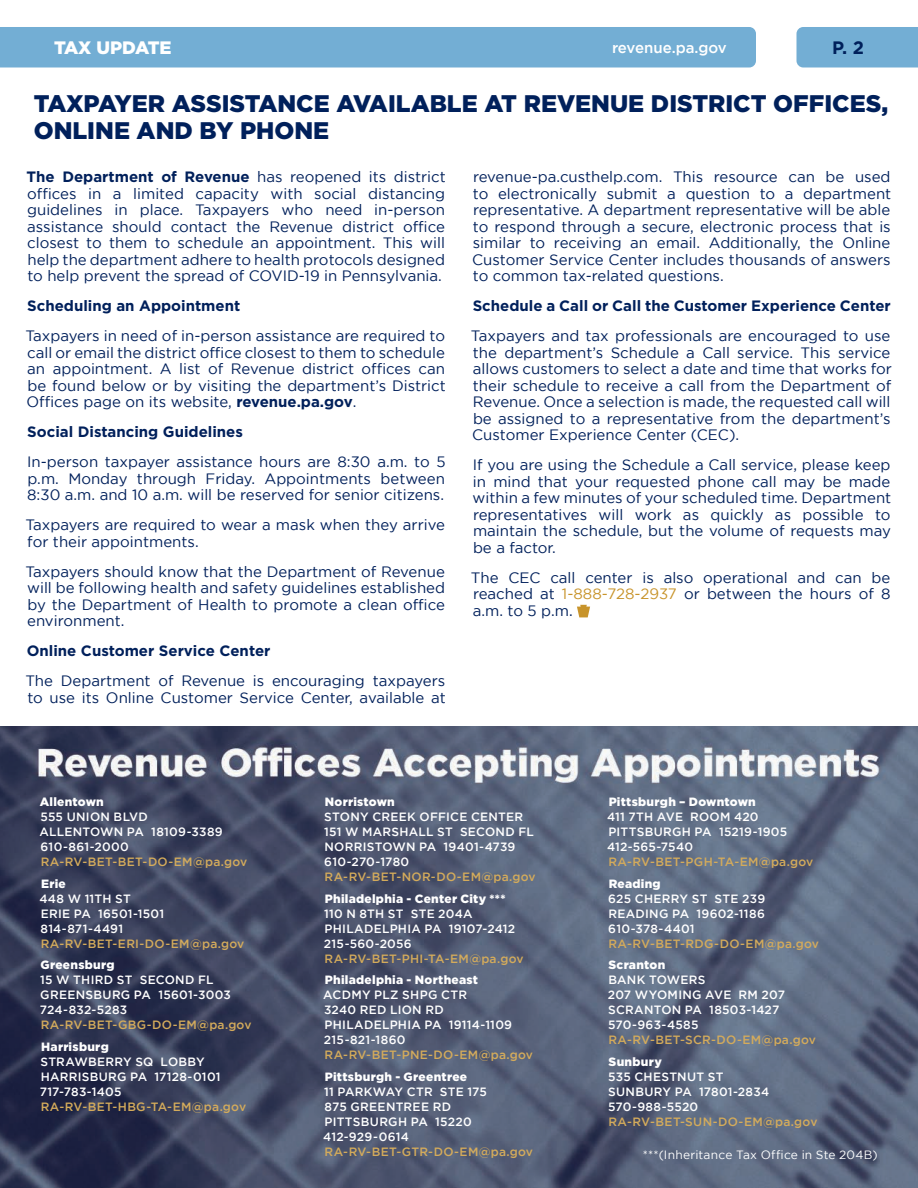
<style>
.page{position:relative;width:918px;height:1188px;background:#fff}
.page>*{position:absolute;margin:0;border:0;box-sizing:border-box;transform-origin:0 0}
.t1{font:900 24px/27px "Gotham";color:#00205b}
.t2{font:900 18px "Gotham";letter-spacing:-.02em;color:#fff}
.t3{font:700 18px "Gotham";color:#00205b}
.t4{font:15px/16.5px "Gotham";color:#00205b;text-align:justify}
.t5{font:700 15px "Gotham";color:#00205b}
.t6{font:500 15px "Gotham";color:#fff}
.t7{font:500 12px/15px "Gotham";letter-spacing:.02em;color:#fff}
.t8{font:500 12px "Gotham";letter-spacing:.02em;color:#d4ab5b}
.t9{font:900 12px "Gotham";letter-spacing:.02em;color:#fff}
.t10{font:12px "Gotham";letter-spacing:.015em;color:#fff}
.s1{font-weight:700}
.s2{color:#c8942b}
</style>
<div class="page">
<div style="left:0;top:27px;width:756px;height:40px;background:#73aed4"></div>
<div style="left:796px;top:27px;width:122px;height:40px;background:#73aed4"></div>
<svg style="left:577px;top:605px;width:13px;height:12px"></svg>
<img style="left:0;top:726px;width:918px;height:462px">
<p class="t2" style="left:54px;top:37px;width:119px">TAX UPDATE</p>
<p class="t6" style="left:612px;top:39px;width:116px">revenue.pa.gov</p>
<p class="t3" style="left:832px;top:37px;width:33px">P. 2</p>
<h1 class="t1" style="left:34px;top:89px;width:856px">TAXPAYER ASSISTANCE AVAILABLE AT REVENUE DISTRICT OFFICES,<br>ONLINE AND BY PHONE</h1>
<p class="t4" style="left:27px;top:169px;width:421px"><span class="s1">The Department of Revenue</span> has reopened its district offices in a limited capacity with social distancing guidelines in place. Taxpayers who need in-person assistance should contact the Revenue district office closest to them to schedule an appointment. This will help the department adhere to health protocols designed to help prevent the spread of COVID-19 in Pennsylvania.</p>
<p class="t5" style="left:27px;top:297px;width:215px">Scheduling an Appointment</p>
<p class="t4" style="left:25px;top:328px;width:422px">Taxpayers in need of in-person assistance are required to call or email the district office closest to them to schedule an appointment. A list of Revenue district offices can be found below or by visiting the department’s District Offices page on its website, <span class="s1">revenue.pa.gov</span>.</p>
<p class="t5" style="left:27px;top:423px;width:217px">Social Distancing Guidelines</p>
<p class="t4" style="left:27px;top:454px;width:420px">In-person taxpayer assistance hours are 8:30 a.m. to 5 p.m. Monday through Friday. Appointments between 8:30 a.m. and 10 a.m. will be reserved for senior citizens.</p>
<p class="t4" style="left:25px;top:517px;width:421px">Taxpayers are required to wear a mask when they arrive for their appointments.</p>
<p class="t4" style="left:25px;top:563px;width:421px">Taxpayers should know that the Department of Revenue will be following health and safety guidelines established by the Department of Health to promote a clean office environment.</p>
<p class="t5" style="left:27px;top:642px;width:245px">Online Customer Service Center</p>
<p class="t4" style="left:25px;top:673px;width:422px">The Department of Revenue is encouraging taxpayers to use its Online Customer Service Center, available at</p>
<p class="t4" style="left:472px;top:169px;width:421px">revenue-pa.custhelp.com. This resource can be used to electronically submit a question to a department representative. A department representative will be able to respond through a secure, electronic process that is similar to receiving an email. Additionally, the Online Customer Service Center includes thousands of answers to common tax-related questions.</p>
<p class="t5" style="left:473px;top:297px;width:420px">Schedule a Call or Call the Customer Experience Center</p>
<p class="t4" style="left:471px;top:328px;width:422px">Taxpayers and tax professionals are encouraged to use the department’s Schedule a Call service. This service allows customers to select a date and time that works for their schedule to receive a call from the Department of Revenue. Once a selection is made, the requested call will be assigned to a representative from the department’s Customer Experience Center (CEC).</p>
<p class="t4" style="left:473px;top:457px;width:420px">If you are using the Schedule a Call service, please keep in mind that your requested phone call may be made within a few minutes of your scheduled time. Department representatives will work as quickly as possible to maintain the schedule, but the volume of requests may be a factor.</p>
<p class="t4" style="left:471px;top:569px;width:421px">The CEC call center is also operational and can be reached at <span class="s2">1-888-728-2937</span> or between the hours of 8 a.m. to 5 p.m.</p>
<p class="t9" style="left:40px;top:795px;width:66px">Allentown</p>
<p class="t7" style="left:39px;top:809px;width:185px">555 UNION BLVD<br>ALLENTOWN PA 18109-3389<br>610-861-2000</p>
<p class="t8" style="left:41px;top:855px;width:208px">RA-RV-BET-BET-DO-EM@pa.gov</p>
<p class="t9" style="left:41px;top:876px;width:26px">Erie</p>
<p class="t7" style="left:39px;top:891px;width:126px">448 W 11TH ST<br>ERIE PA 16501-1501<br>814-871-4491</p>
<p class="t8" style="left:41px;top:936px;width:205px">RA-RV-BET-ERI-DO-EM@pa.gov</p>
<p class="t9" style="left:41px;top:958px;width:76px">Greensburg</p>
<p class="t7" style="left:40px;top:972px;width:193px">15 W THIRD ST SECOND FL<br>GREENSBURG PA 15601-3003<br>724-832-5283</p>
<p class="t8" style="left:41px;top:1018px;width:212px">RA-RV-BET-GBG-DO-EM@pa.gov</p>
<p class="t9" style="left:41px;top:1040px;width:69px">Harrisburg</p>
<p class="t7" style="left:40px;top:1054px;width:182px">STRAWBERRY SQ LOBBY<br>HARRISBURG PA 17128-0101<br>717-783-1405</p>
<p class="t8" style="left:41px;top:1100px;width:207px">RA-RV-BET-HBG-TA-EM@pa.gov</p>
<p class="t9" style="left:325px;top:795px;width:72px">Norristown</p>
<p class="t7" style="left:324px;top:809px;width:211px">STONY CREEK OFFICE CENTER<br>151 W MARSHALL ST SECOND FL<br>NORRISTOWN PA 19401-4739<br>610-270-1780</p>
<p class="t8" style="left:325px;top:870px;width:213px">RA-RV-BET-NOR-DO-EM@pa.gov</p>
<p class="t9" style="left:325px;top:891px;width:182px">Philadelphia - Center City ***</p>
<p class="t7" style="left:324px;top:906px;width:193px">110 N 8TH ST STE 204A<br>PHILADELPHIA PA 19107-2412<br>215-560-2056</p>
<p class="t8" style="left:325px;top:951px;width:201px">RA-RV-BET-PHI-TA-EM@pa.gov</p>
<p class="t9" style="left:325px;top:973px;width:155px">Philadelphia - Northeast</p>
<p class="t7" style="left:323px;top:987px;width:190px">ACDMY PLZ SHPG CTR<br>3240 RED LION RD<br>PHILADELPHIA PA 19114-1109<br>215-821-1860</p>
<p class="t8" style="left:325px;top:1048px;width:210px">RA-RV-BET-PNE-DO-EM@pa.gov</p>
<p class="t9" style="left:325px;top:1070px;width:144px">Pittsburgh - Greentree</p>
<p class="t7" style="left:323px;top:1084px;width:165px">11 PARKWAY CTR STE 175<br>875 GREENTREE RD<br>PITTSBURGH PA 15220<br>412-929-0614</p>
<p class="t8" style="left:325px;top:1145px;width:210px">RA-RV-BET-GTR-DO-EM@pa.gov</p>
<p class="t9" style="left:609px;top:795px;width:149px">Pittsburgh – Downtown</p>
<p class="t7" style="left:607px;top:809px;width:182px">411 7TH AVE ROOM 420<br>PITTSBURGH PA 15219-1905<br>412-565-7540</p>
<p class="t8" style="left:608px;top:855px;width:206px">RA-RV-BET-PGH-TA-EM@pa.gov</p>
<p class="t9" style="left:609px;top:876px;width:54px">Reading</p>
<p class="t7" style="left:608px;top:891px;width:159px;text-align:justify">625 CHERRY ST STE 239<br>READING PA 19602-1186<br>610-378-4401</p>
<p class="t8" style="left:608px;top:936px;width:212px">RA-RV-BET-RDG-DO-EM@pa.gov</p>
<p class="t9" style="left:609px;top:958px;width:58px">Scranton</p>
<p class="t7" style="left:608px;top:972px;width:179px">BANK TOWERS<br>207 WYOMING AVE RM 207<br>SCRANTON PA 18503-1427<br>570-963-4585</p>
<p class="t8" style="left:608px;top:1033px;width:209px">RA-RV-BET-SCR-DO-EM@pa.gov</p>
<p class="t9" style="left:609px;top:1055px;width:55px">Sunbury</p>
<p class="t7" style="left:608px;top:1069px;width:163px">535 CHESTNUT ST<br>SUNBURY PA 17801-2834<br>570-988-5520</p>
<p class="t8" style="left:608px;top:1115px;width:211px">RA-RV-BET-SUN-DO-EM@pa.gov</p>
<p class="t10" style="left:643px;top:1149px;width:236px">***(Inheritance Tax Office in Ste 204B)</p>
</div>
